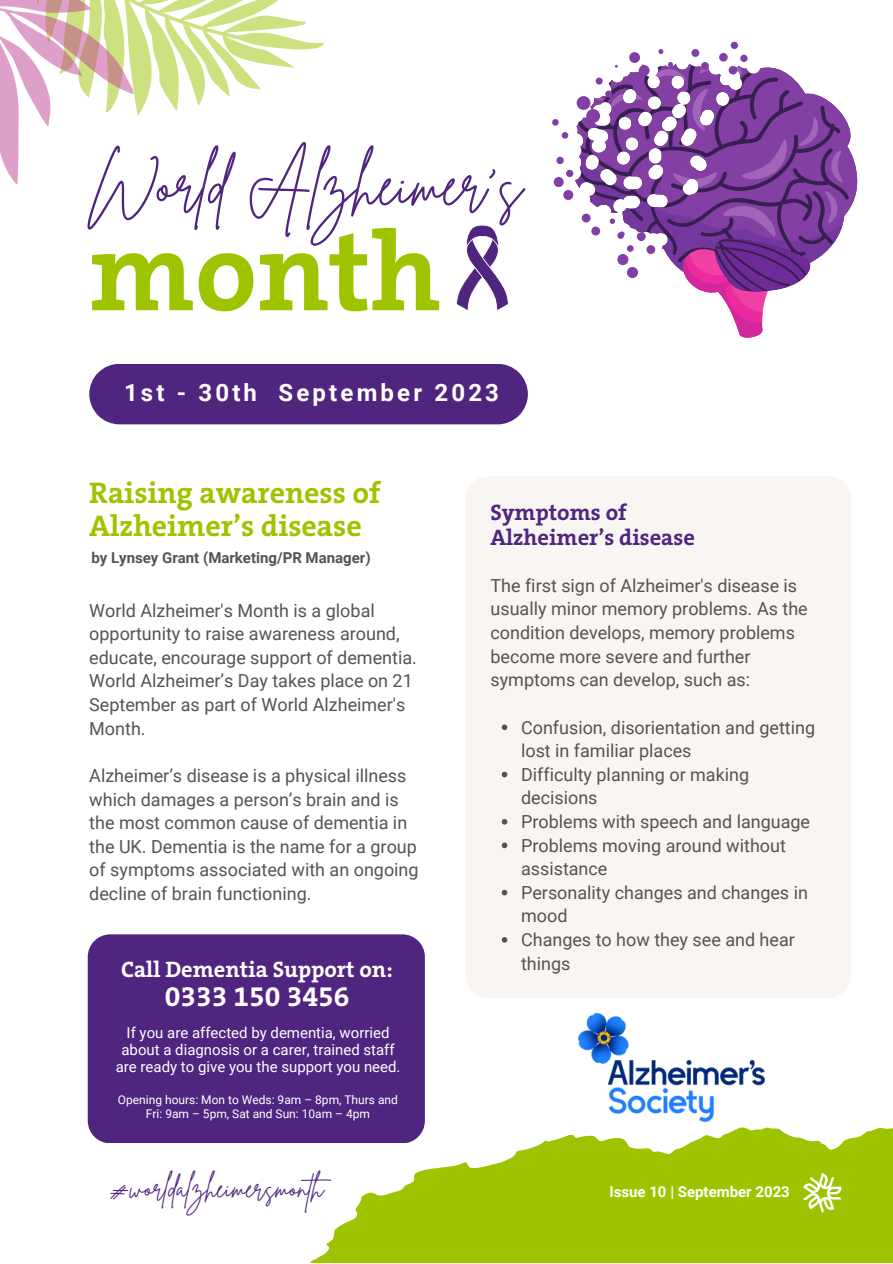
<style>
.page{position:relative;width:893px;height:1264px;background:#fff}
.page>*{position:absolute;margin:0;border:0;box-sizing:border-box;transform-origin:0 0}
.t1{font:700 112.35px "The Serif B W7";color:#9ec400}
.t2{font:60px "Brittany Signature";color:#502580}
.t3{font:700 30px/32.5px "The Serif B W7";color:#9ec400}
.t4{font:700 28.5px "The Serif B W7";color:#fff}
.t5{font:27px "Brittany Signature";color:#502580}
.t6{font:700 24px "Roboto";letter-spacing:.135em;color:#fff}
.t7{font:700 22.5px "The Serif B W7";color:#502580}
.t8{font:700 22.5px "The Serif B W7";color:#fff}
.t9{font:18px/23.5px "Roboto";color:#545454}
.t10{font:15px/17px "Roboto";color:#fff;text-align:center}
.t11{font:700 15px "Roboto";color:#545454}
.t12{font:700 15px "Roboto";color:#fff}
.t13{font:12px/14px "Roboto";color:#fff;text-align:center}
</style>
<div class="page">
<div style="left:88px;top:934px;width:337px;height:209px;background:#502580;border-radius:22px"></div>
<svg style="left:310px;top:1096px;width:582px;height:166px;fill:#9ec400"></svg>
<img style="left:803px;top:1173px;width:39px;height:39px">
<div style="left:89px;top:364px;width:439px;height:60px;background:#502580"></div>
<svg style="left:144px;top:0;width:180px;height:111px"></svg>
<svg style="left:0;top:0;width:144px;height:185px"></svg>
<svg style="left:456px;top:225px;width:53px;height:86px"></svg>
<svg style="left:844px;top:117px;width:14px;height:101px"></svg>
<div style="left:629px;top:52px;width:11px;height:11px;background:#833fa4;border-radius:50%"></div>
<svg style="left:658px;top:49px;width:5px;height:5px"></svg>
<div style="left:691px;top:49px;width:8px;height:8px;background:#833fa4;border-radius:50%"></div>
<div style="left:719px;top:53px;width:8px;height:9px;background:#833fa4;border-radius:50%"></div>
<div style="left:730px;top:42px;width:8px;height:7px;background:#833fa4;border-radius:50%"></div>
<div style="left:553px;top:177px;width:10px;height:10px;background:#833fa4;border-radius:50%"></div>
<div style="left:556px;top:157px;width:7px;height:7px;background:#833fa4;border-radius:50%"></div>
<div style="left:552px;top:119px;width:6px;height:7px;background:#833fa4;border-radius:50%"></div>
<div style="left:740px;top:55px;width:7px;height:7px;background:#833fa4;border-radius:50%"></div>
<svg style="left:575px;top:62px;width:269px;height:276px"></svg>
<div style="left:627px;top:245px;width:6px;height:7px;background:#833fa4;border-radius:50%"></div>
<div style="left:646px;top:245px;width:9px;height:9px;background:#833fa4;border-radius:50%"></div>
<div style="left:627px;top:267px;width:11px;height:11px;background:#833fa4;border-radius:50%"></div>
<div style="left:591px;top:226px;width:9px;height:9px;background:#833fa4;border-radius:50%"></div>
<div style="left:563px;top:190px;width:10px;height:10px;background:#833fa4;border-radius:50%"></div>
<div style="left:566px;top:170px;width:7px;height:7px;background:#833fa4;border-radius:50%"></div>
<div style="left:561px;top:132px;width:7px;height:7px;background:#833fa4;border-radius:50%"></div>
<img style="left:578px;top:1013px;width:186px;height:108px">
<div style="left:465px;top:476px;width:385px;height:522px;background:#f8f5f3;border-radius:22px"></div>
<svg style="left:501px;top:724px;width:6px;height:6px"></svg>
<svg style="left:501px;top:771px;width:6px;height:6px"></svg>
<svg style="left:501px;top:819px;width:6px;height:5px"></svg>
<svg style="left:501px;top:842px;width:6px;height:6px"></svg>
<svg style="left:501px;top:889px;width:6px;height:6px"></svg>
<svg style="left:501px;top:937px;width:6px;height:5px"></svg>
<p class="t2" style="left:88px;top:145px;width:436px">World Alzheimer's</p>
<p class="t1" style="left:89px;top:200px;width:353px">month</p>
<p class="t6" style="left:124px;top:379px;width:376px">1st - 30th September 2023</p>
<p class="t3" style="left:89px;top:477px;width:292px">Raising awareness of<br>Alzheimer’s disease</p>
<p class="t11" style="left:91px;top:549px;width:281px">by Lynsey Grant (Marketing/PR Manager)</p>
<p class="t9" style="left:89px;top:598px;width:329px">World Alzheimer's Month is a global opportunity to raise awareness around, educate, encourage support of dementia.<br>World Alzheimer’s Day takes place on 21<br>September as part of World Alzheimer's Month.</p>
<p class="t9" style="left:89px;top:764px;width:331px">Alzheimer’s disease is a physical illness which damages a person’s brain and is the most common cause of dementia in the UK. Dementia is the name for a group of symptoms associated with an ongoing decline of brain functioning.</p>
<p class="t8" style="left:121px;top:955px;width:273px">Call Dementia Support on:</p>
<p class="t4" style="left:165px;top:978px;width:186px">0333 150 3456</p>
<p class="t10" style="left:116px;top:1023px;width:286px">If you are affected by dementia, worried about a diagnosis or a carer, trained staff are ready to give you the support you need.</p>
<p class="t13" style="left:118px;top:1092px;width:281px">Opening hours: Mon to Weds: 9am – 8pm, Thurs and<br>Fri: 9am – 5pm, Sat and Sun: 10am – 4pm</p>
<p class="t5" style="left:109px;top:1170px;width:231px">#worldalzheimersmonth</p>
<p class="t7" style="left:490px;top:498px;width:137px">Symptoms of</p>
<p class="t7" style="left:490px;top:522px;width:206px">Alzheimer’s disease</p>
<p class="t9" style="left:490px;top:574px;width:319px">The first sign of Alzheimer's disease is usually minor memory problems. As the condition develops, memory problems become more severe and further symptoms can develop, such as:</p>
<p class="t9" style="left:521px;top:715px;width:295px">Confusion, disorientation and getting lost in familiar places</p>
<p class="t9" style="left:521px;top:762px;width:230px">Difficulty planning or making decisions</p>
<p class="t9" style="left:521px;top:810px;width:290px">Problems with speech and language</p>
<p class="t9" style="left:521px;top:833px;width:266px">Problems moving around without assistance</p>
<p class="t9" style="left:521px;top:880px;width:288px">Personality changes and changes in mood</p>
<p class="t9" style="left:521px;top:928px;width:275px">Changes to how they see and hear things</p>
<p class="t12" style="left:609px;top:1182px;width:182px">Issue 10 | September 2023</p>
</div>
